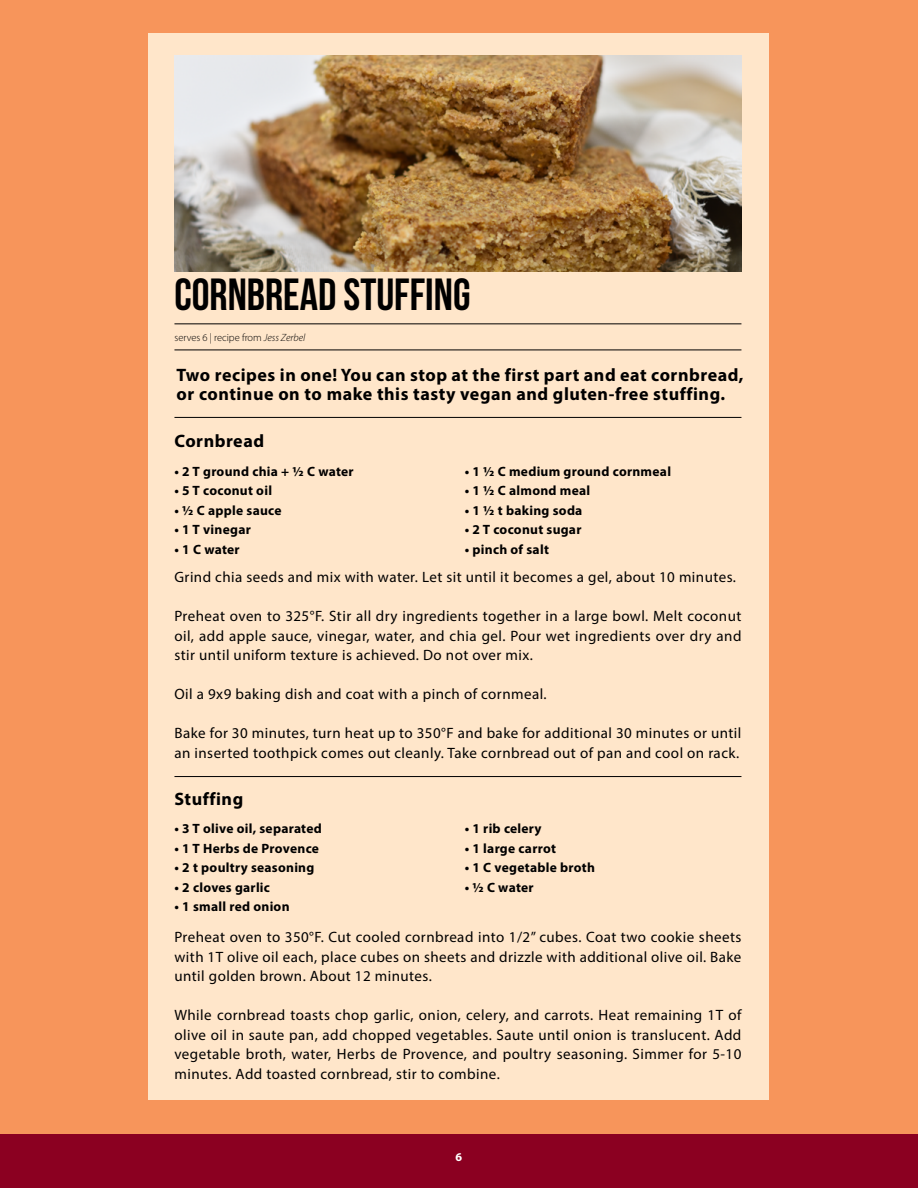
<style>
.page{position:relative;width:918px;height:1188px;background:#fff}
.page>*{position:absolute;margin:0;border:0;box-sizing:border-box;transform-origin:0 0}
.t1{font:700 45px "Bebas Neue";color:#000}
.t2{font:700 18px/19.5px "Myriad Pro";letter-spacing:.03em;color:#000}
.t3{font:15px/19.5px "Myriad Pro";letter-spacing:.03em;color:#000;text-align:justify}
.t4{font:700 13.5px "Myriad Pro";letter-spacing:.02em;color:#000}
.t5{font:700 12px "Myriad Pro";color:#fff}
.t6{font:300 10.5px "Myriad Pro";letter-spacing:-.005em;color:#000}
.s1{font-style:italic}
</style>
<div class="page">
<div style="left:0;top:1134px;width:918px;height:54px;background:#8b0021"></div>
<div style="left:0;top:0;width:918px;height:1134px;background:#f7955b"></div>
<div style="left:148px;top:34px;width:622px;height:1066px;background:#ffe6ca"></div>
<img style="left:174px;top:55px;width:567px;height:216px">
<hr style="left:174px;top:324px;width:567px;height:1px;background:#000">
<hr style="left:174px;top:350px;width:567px;height:1px;background:#000">
<hr style="left:174px;top:417px;width:567px;height:1px;background:#000">
<hr style="left:174px;top:776px;width:567px;height:1px;background:#000">
<h1 class="t1" style="left:174px;top:270px;width:298px">CORNBREAD STUFFING</h1>
<p class="t6" style="left:174px;top:331px;width:132px">serves 6 | recipe from <span class="s1">Jess Zerbel</span></p>
<p class="t2" style="left:177px;top:364px;width:569px">Two recipes in one! You can stop at the first part and eat cornbread, or continue on to make this tasty vegan and gluten-free stuffing.</p>
<p class="t2" style="left:174px;top:430px;width:91px">Cornbread</p>
<p class="t4" style="left:174px;top:462px;width:181px">• 2 T ground chia + ½ C water</p>
<p class="t4" style="left:174px;top:482px;width:99px">• 5 T coconut oil</p>
<p class="t4" style="left:174px;top:501px;width:109px">• ½ C apple sauce</p>
<p class="t4" style="left:174px;top:521px;width:78px">• 1 T vinegar</p>
<p class="t4" style="left:174px;top:540px;width:67px">• 1 C water</p>
<p class="t4" style="left:465px;top:462px;width:208px">• 1 ½ C medium ground cornmeal</p>
<p class="t4" style="left:465px;top:482px;width:127px">• 1 ½ C almond meal</p>
<p class="t4" style="left:465px;top:501px;width:119px">• 1 ½ t baking soda</p>
<p class="t4" style="left:465px;top:521px;width:118px">• 2 T coconut sugar</p>
<p class="t4" style="left:465px;top:540px;width:86px">• pinch of salt</p>
<p class="t3" style="left:174px;top:567px;width:563px">Grind chia seeds and mix with water. Let sit until it becomes a gel, about 10 minutes.</p>
<p class="t3" style="left:174px;top:606px;width:569px">Preheat oven to 325°F. Stir all dry ingredients together in a large bowl. Melt coconut oil, add apple sauce, vinegar, water, and chia gel. Pour wet ingredients over dry and stir until uniform texture is achieved. Do not over mix.</p>
<p class="t3" style="left:174px;top:684px;width:374px">Oil a 9x9 baking dish and coat with a pinch of cornmeal.</p>
<p class="t3" style="left:174px;top:723px;width:569px">Bake for 30 minutes, turn heat up to 350°F and bake for additional 30 minutes or until an inserted toothpick comes out cleanly. Take cornbread out of pan and cool on rack.</p>
<p class="t2" style="left:174px;top:789px;width:70px">Stuffing</p>
<p class="t4" style="left:174px;top:820px;width:149px">• 3 T olive oil, separated</p>
<p class="t4" style="left:174px;top:839px;width:146px">• 1 T Herbs de Provence</p>
<p class="t4" style="left:174px;top:859px;width:141px">• 2 t poultry seasoning</p>
<p class="t4" style="left:174px;top:878px;width:97px">• 2 cloves garlic</p>
<p class="t4" style="left:174px;top:898px;width:117px">• 1 small red onion</p>
<p class="t4" style="left:465px;top:820px;width:78px">• 1 rib celery</p>
<p class="t4" style="left:465px;top:839px;width:93px">• 1 large carrot</p>
<p class="t4" style="left:465px;top:859px;width:132px">• 1 C vegetable broth</p>
<p class="t4" style="left:465px;top:878px;width:71px">• ½ C water</p>
<p class="t3" style="left:174px;top:927px;width:568px">Preheat oven to 350°F. Cut cooled cornbread into 1/2” cubes. Coat two cookie sheets with 1T olive oil each, place cubes on sheets and drizzle with additional olive oil. Bake until golden brown. About 12 minutes.</p>
<p class="t3" style="left:174px;top:1005px;width:569px">While cornbread toasts chop garlic, onion, celery, and carrots. Heat remaining 1T of olive oil in saute pan, add chopped vegetables. Saute until onion is translucent. Add vegetable broth, water, Herbs de Provence, and poultry seasoning. Simmer for 5-10 minutes. Add toasted cornbread, stir to combine.</p>
<p class="t5" style="left:456px;top:1149px;width:8px">6</p>
</div>
